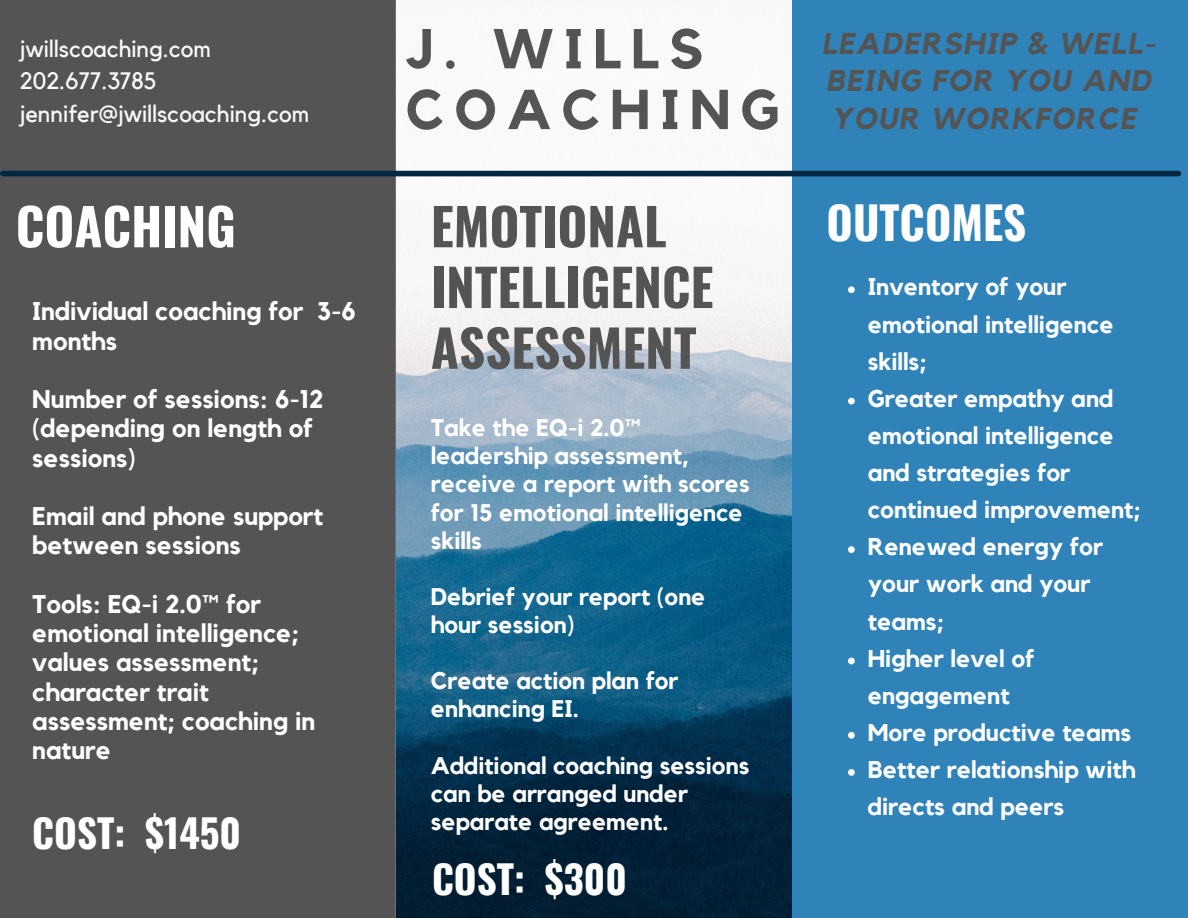
<style>
.page{position:relative;width:1188px;height:918px;background:#3083b9}
.page>*{position:absolute;margin:0;border:0;box-sizing:border-box;transform-origin:0 0}
.t1{font:700 55.5px/60.8px "Kollektif";letter-spacing:.18em;color:#545454}
.t2{font:700 51px/60.8px "Oswald";color:#545454}
.t3{font:700 51px "Oswald";color:#fff}
.t4{font:700 45px "Oswald";color:#fff}
.t5{font:700 39px "Oswald";color:#fff}
.t6{font:italic 700 30px/37.2px "Kollektif";letter-spacing:.05em;color:#545454;text-align:justify}
.t7{font:700 25.5px/29.2px "Kollektif";color:#fff}
.t8{font:700 24.15px/37.2px "Kollektif";color:#fff}
.t9{font:700 24px/28.2px "Kollektif";color:#fff}
.t10{font:23.7px "Kollektif";color:#fafafa}
</style>
<div class="page">
<img style="left:396px;top:0;width:396px;height:918px">
<div style="left:0;top:0;width:395px;height:918px;background:#545454"></div>
<svg style="left:848px;top:286px;width:7px;height:7px"></svg>
<svg style="left:848px;top:398px;width:7px;height:7px"></svg>
<svg style="left:848px;top:546px;width:7px;height:7px"></svg>
<svg style="left:848px;top:658px;width:7px;height:6px"></svg>
<svg style="left:848px;top:732px;width:7px;height:7px"></svg>
<svg style="left:848px;top:769px;width:7px;height:7px"></svg>
<div style="left:3px;top:171px;width:1175px;height:5px;background:#022740"></div>
<p class="t10" style="left:20px;top:37px;width:193px">jwillscoaching.com</p>
<p class="t10" style="left:20px;top:70px;width:138px">202.677.3785</p>
<p class="t10" style="left:20px;top:103px;width:291px">jennifer@jwillscoaching.com</p>
<p class="t3" style="left:16px;top:186px;width:222px">COACHING</p>
<p class="t7" style="left:32px;top:298px;width:325px">Individual coaching for 3-6 months</p>
<p class="t7" style="left:32px;top:386px;width:293px">Number of sessions: 6-12 (depending on length of sessions)</p>
<p class="t7" style="left:32px;top:503px;width:292px">Email and phone support between sessions</p>
<p class="t7" style="left:32px;top:590px;width:285px">Tools: EQ-i 2.0™ for emotional intelligence; values assessment; character trait assessment; coaching in nature</p>
<p class="t5" style="left:32px;top:803px;width:210px">COST: $1450</p>
<p class="t1" style="left:406px;top:21px;width:375px">J. WILLS<br>COACHING</p>
<p class="t6" style="left:822px;top:26px;width:334px">LEADERSHIP &amp; WELL-BEING FOR YOU AND YOUR WORKFORCE</p>
<p class="t2" style="left:431px;top:194px;width:284px">EMOTIONAL<br>INTELLIGENCE<br>ASSESSMENT</p>
<p class="t9" style="left:431px;top:415px;width:320px">Take the EQ-i 2.0™ leadership assessment, receive a report with scores for 15 emotional intelligence skills</p>
<p class="t9" style="left:431px;top:583px;width:276px">Debrief your report (one hour session)</p>
<p class="t9" style="left:431px;top:668px;width:249px">Create action plan for enhancing EI.</p>
<p class="t9" style="left:431px;top:752px;width:320px">Additional coaching sessions can be arranged under separate agreement.</p>
<p class="t5" style="left:432px;top:849px;width:196px">COST: $300</p>
<p class="t4" style="left:827px;top:187px;width:201px">OUTCOMES</p>
<p class="t8" style="left:868px;top:269px;width:248px">Inventory of your emotional intelligence skills;</p>
<p class="t8" style="left:868px;top:381px;width:274px">Greater empathy and emotional intelligence and strategies for continued improvement;</p>
<p class="t8" style="left:868px;top:529px;width:237px">Renewed energy for your work and your teams;</p>
<p class="t8" style="left:868px;top:641px;width:168px">Higher level of engagement</p>
<p class="t8" style="left:868px;top:715px;width:265px">More productive teams</p>
<p class="t8" style="left:868px;top:752px;width:269px">Better relationship with directs and peers</p>
</div>
